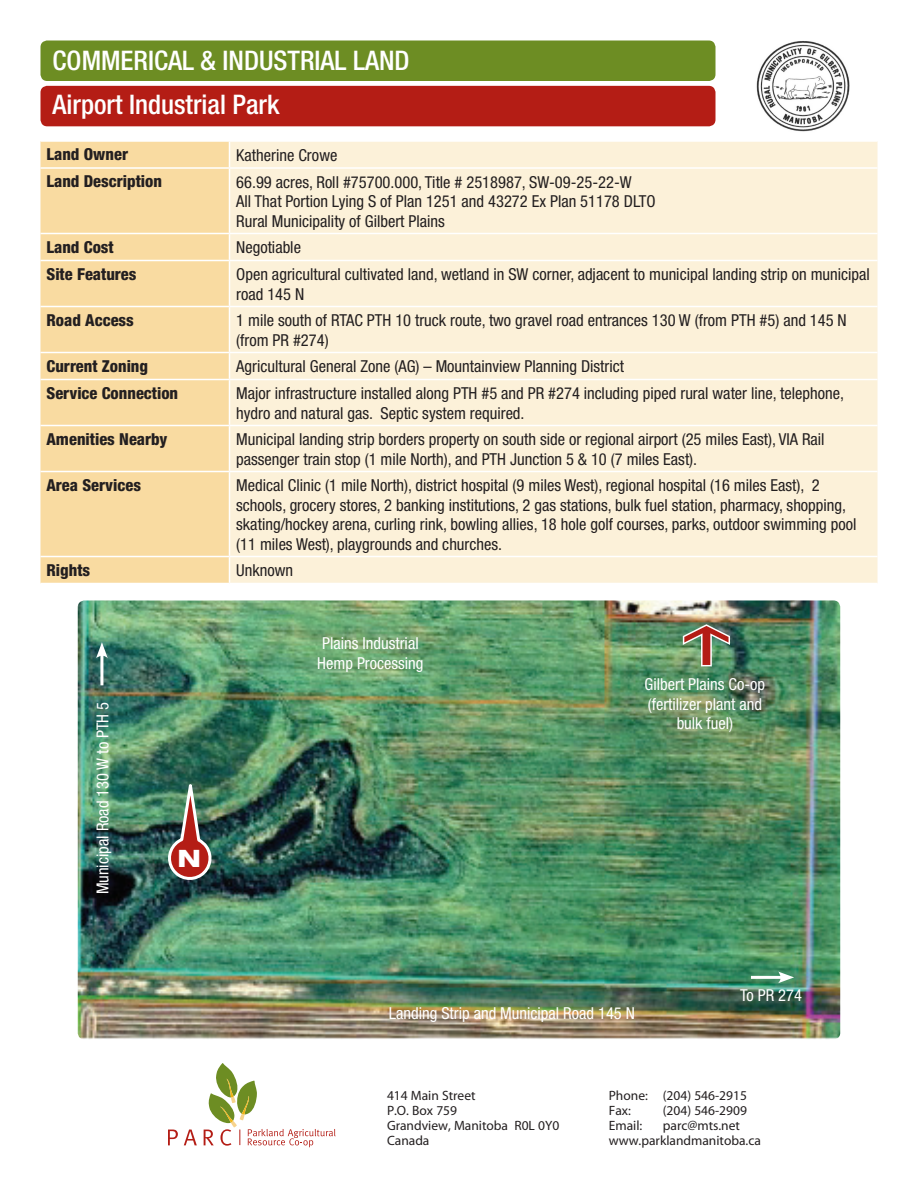
<style>
.page{position:relative;width:918px;height:1188px;background:#fff}
.page>*{position:absolute;margin:0;border:0;box-sizing:border-box;transform-origin:0 0}
.t1{font:500 condensed 27px "Helvetica Neue";color:#fff}
.t2{font:800 expanded 24px "Helvetica Neue";color:#fff}
.body_text{font:condensed 16.5px/19.5px "Helvetica Neue";color:#231f20}
.body_text-2{font:condensed 16.5px/19.5px "Helvetica Neue";color:#fff;text-align:center}
.t3{font:800 condensed 16.5px "Helvetica Neue";color:#231f20}
.t4{font:13.5px "Myriad";color:#231f20}
</style>
<div class="page">
<div style="left:40px;top:86px;width:676px;height:40px;background:#b41d15;border-radius:7px"></div>
<div style="left:40px;top:40px;width:676px;height:41px;background:#6d8d23;border-radius:7px"></div>
<div style="left:40px;top:142px;width:189px;height:441px;background:#f9dba1"></div>
<div style="left:230px;top:142px;width:648px;height:441px;background:#fcf1d9"></div>
<hr style="left:40px;top:167px;width:190px;height:2px;background:#fff">
<hr style="left:230px;top:167px;width:648px;height:2px;background:#fff">
<hr style="left:40px;top:233px;width:190px;height:1px;background:#fff">
<hr style="left:230px;top:233px;width:648px;height:1px;background:#fff">
<hr style="left:40px;top:260px;width:190px;height:1px;background:#fff">
<hr style="left:230px;top:260px;width:648px;height:1px;background:#fff">
<hr style="left:40px;top:306px;width:190px;height:1px;background:#fff">
<hr style="left:230px;top:306px;width:648px;height:1px;background:#fff">
<hr style="left:40px;top:352px;width:190px;height:1px;background:#fff">
<hr style="left:230px;top:352px;width:648px;height:1px;background:#fff">
<hr style="left:40px;top:379px;width:190px;height:1px;background:#fff">
<hr style="left:230px;top:379px;width:648px;height:1px;background:#fff">
<hr style="left:40px;top:425px;width:190px;height:1px;background:#fff">
<hr style="left:230px;top:425px;width:648px;height:1px;background:#fff">
<hr style="left:40px;top:471px;width:190px;height:1px;background:#fff">
<hr style="left:230px;top:471px;width:648px;height:1px;background:#fff">
<hr style="left:40px;top:556px;width:190px;height:1px;background:#fff">
<hr style="left:230px;top:556px;width:648px;height:1px;background:#fff">
<svg style="left:168px;top:1130px;width:10px;height:15px"></svg>
<svg style="left:184px;top:1130px;width:13px;height:15px"></svg>
<svg style="left:204px;top:1063px;width:132px;height:84px"></svg>
<img style="left:756px;top:41px;width:94px;height:91px">
<img style="left:78px;top:600px;width:762px;height:439px">
<img style="left:165px;top:766px;width:50px;height:117px">
<hr style="left:100px;top:653px;width:3px;height:32px;background:#fff">
<svg style="left:96px;top:642px;width:12px;height:16px"></svg>
<hr style="left:751px;top:976px;width:33px;height:3px;background:#fff">
<svg style="left:778px;top:972px;width:16px;height:11px"></svg>
<svg style="left:680px;top:623px;width:52px;height:45px"></svg>
<p class="t1" style="left:53px;top:44px;width:358px">COMMERICAL &amp; INDUSTRIAL LAND</p>
<p class="t1" style="left:53px;top:88px;width:228px">Airport Industrial Park</p>
<p class="t3" style="left:46px;top:144px;width:83px">Land Owner</p>
<p class="body_text" style="left:236px;top:145px;width:103px">Katherine Crowe</p>
<p class="t3" style="left:46px;top:171px;width:117px">Land Description</p>
<p class="body_text" style="left:236px;top:172px;width:397px">66.99 acres, Roll #75700.000, Title # 2518987, SW-09-25-22-W</p>
<p class="body_text" style="left:236px;top:192px;width:421px">All That Portion Lying S of Plan 1251 and 43272 Ex Plan 51178 DLTO</p>
<p class="body_text" style="left:236px;top:211px;width:210px">Rural Municipality of Gilbert Plains</p>
<p class="t3" style="left:46px;top:237px;width:69px">Land Cost</p>
<p class="body_text" style="left:236px;top:238px;width:66px">Negotiable</p>
<p class="t3" style="left:46px;top:264px;width:91px">Site Features</p>
<p class="body_text" style="left:236px;top:265px;width:635px">Open agricultural cultivated land, wetland in SW corner, adjacent to municipal landing strip on municipal road 145 N</p>
<p class="t3" style="left:46px;top:310px;width:89px">Road Access</p>
<p class="body_text" style="left:236px;top:311px;width:612px">1 mile south of RTAC PTH 10 truck route, two gravel road entrances 130 W (from PTH #5) and 145 N (from PR #274)</p>
<p class="t3" style="left:46px;top:356px;width:103px">Current Zoning</p>
<p class="body_text" style="left:236px;top:357px;width:389px">Agricultural General Zone (AG) – Mountainview Planning District</p>
<p class="t3" style="left:46px;top:383px;width:133px">Service Connection</p>
<p class="body_text" style="left:236px;top:384px;width:609px">Major infrastructure installed along PTH #5 and PR #274 including piped rural water line, telephone, hydro and natural gas. Septic system required.</p>
<p class="t3" style="left:46px;top:429px;width:123px">Amenities Nearby</p>
<p class="body_text" style="left:236px;top:430px;width:590px">Municipal landing strip borders property on south side or regional airport (25 miles East), VIA Rail passenger train stop (1 mile North), and PTH Junction 5 &amp; 10 (7 miles East).</p>
<p class="t3" style="left:46px;top:475px;width:96px">Area Services</p>
<p class="body_text" style="left:236px;top:476px;width:622px">Medical Clinic (1 mile North), district hospital (9 miles West), regional hospital (16 miles East), 2 schools, grocery stores, 2 banking institutions, 2 gas stations, bulk fuel station, pharmacy, shopping, skating/hockey arena, curling rink, bowling allies, 18 hole golf courses, parks, outdoor swimming pool (11 miles West), playgrounds and churches.</p>
<p class="t3" style="left:46px;top:560px;width:45px">Rights</p>
<p class="body_text" style="left:236px;top:561px;width:58px">Unknown</p>
<p class="body_text-2" style="left:93px;top:894px;width:194px;rotate:-90deg">Municipal Road 130 W to PTH 5</p>
<p class="t2" style="left:177px;top:843px;width:25px">N</p>
<p class="body_text-2" style="left:317px;top:633px;width:108px;text-align:left">Plains Industrial<br>Hemp Processing</p>
<p class="body_text-2" style="left:645px;top:675px;width:122px">Gilbert Plains Co-op (fertilizer plant and bulk fuel)</p>
<p class="body_text-2" style="left:389px;top:1003px;width:248px">Landing Strip and Municipal Road 145 N</p>
<p class="body_text-2" style="left:740px;top:986px;width:63px">To PR 274</p>
<p class="t4" style="left:387px;top:1089px;width:90px">414 Main Street</p>
<p class="t4" style="left:387px;top:1104px;width:72px">P.O. Box 759</p>
<p class="t4" style="left:387px;top:1119px;width:174px">Grandview, Manitoba R0L 0Y0</p>
<p class="t4" style="left:387px;top:1134px;width:44px">Canada</p>
<p class="t4" style="left:609px;top:1089px;width:140px">Phone: (204) 546-2915</p>
<p class="t4" style="left:609px;top:1104px;width:24px">Fax:</p>
<p class="t4" style="left:663px;top:1104px;width:86px">(204) 546-2909</p>
<p class="t4" style="left:609px;top:1119px;width:35px">Email:</p>
<p class="t4" style="left:663px;top:1119px;width:79px">parc@mts.net</p>
<p class="t4" style="left:609px;top:1134px;width:154px">www.parklandmanitoba.ca</p>
</div>
